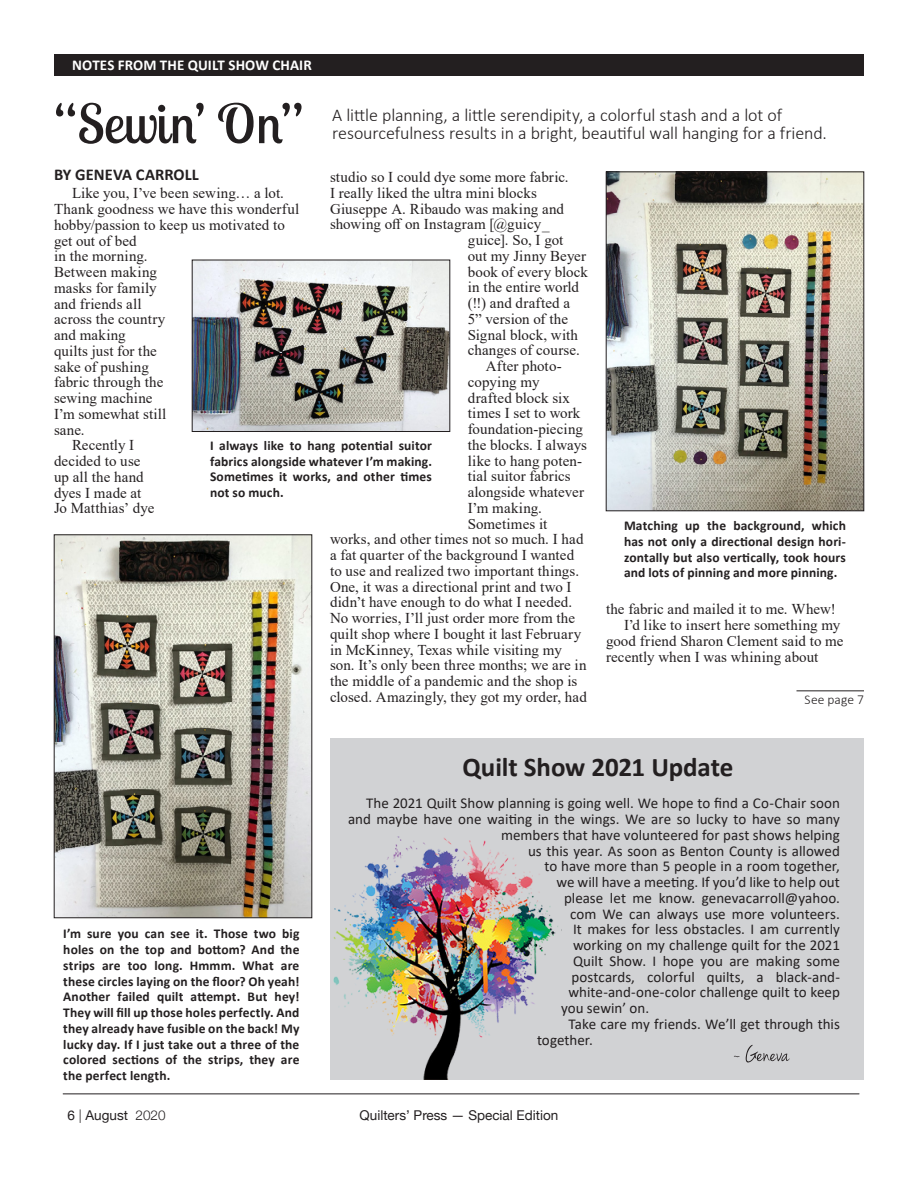
<style>
.page{position:relative;width:918px;height:1188px;background:#fff}
.page>*{position:absolute;margin:0;border:0;box-sizing:border-box;transform-origin:0 0}
.Main_Head_2{font:54px "Lobster Two";letter-spacing:-.005em;color:#231f20}
.Main_Head_2-2{font:700 27px "Calibri";letter-spacing:-.005em;color:#231f20}
.Main_Head_2-3{font:300 18px/18px "Calibri";letter-spacing:-.005em;color:#231f20}
.Main_Head_2-4{font:700 16.5px "Calibri";letter-spacing:.005em;color:#231f20}
.Main_Head_2-5{font:15px/15.8px "Times New Roman";letter-spacing:.005em;color:#231f20}
.Main_Head_2-6{font:15px/15.8px "Calibri";color:#231f20}
.Main_Head_2-7{font:700 15px "Calibri";letter-spacing:.005em;color:#fff}
.Main_Head_2-8{font:700 13.5px/15.8px "Calibri";letter-spacing:.01em;color:#231f20;text-align:justify}
.t1{font:13.5px "Helvetica Neue";color:#231f20}
.Main_Head_2-9{font:300 13.5px "Calibri";letter-spacing:.01em;color:#231f20}
.s1{font-weight:300}
</style>
<div class="page">
<hr style="left:63px;top:1094px;width:796px;height:1px;background:#231f20">
<img style="left:194px;top:262px;width:254px;height:168px">
<div style="left:192px;top:260px;width:258px;height:172px;border:1px solid #231f20"></div>
<img style="left:56px;top:537px;width:254px;height:379px">
<div style="left:54px;top:535px;width:258px;height:383px;border:1px solid #231f20"></div>
<div style="left:330px;top:738px;width:534px;height:342px;background:#d1d2d4"></div>
<svg style="left:734px;top:1045px;width:56px;height:17px"></svg>
<img style="left:608px;top:174px;width:254px;height:335px">
<div style="left:606px;top:172px;width:258px;height:339px;border:1px solid #231f20"></div>
<div style="left:54px;top:54px;width:810px;height:22px;background:#231f20"></div>
<img style="left:333px;top:836px;width:225px;height:244px">
<hr style="left:796px;top:691px;width:68px;height:1px;background:#231f20">
<p class="Main_Head_2-7" style="left:72px;top:54px;width:241px">NOTES FROM THE QUILT SHOW CHAIR</p>
<p class="Main_Head_2" style="left:54px;top:89px;width:251px">“Sewin’ On”</p>
<p class="Main_Head_2-3" style="left:332px;top:106px;width:496px">A little planning, a little serendipity, a colorful stash and a lot of resourcefulness results in a bright, beautiful wall hanging for a friend.</p>
<p class="Main_Head_2-4" style="left:54px;top:162px;width:146px">BY GENEVA CARROLL</p>
<p class="Main_Head_2-5" style="left:54px;top:185px;width:247px;text-indent:18px">Like you, I’ve been sewing… a lot.<br>Thank goodness we have this wonderful hobby/passion to keep us motivated to get out of bed<br>in the morning.<br>Between making<br>masks for family<br>and friends all<br>across the country<br>and making<br>quilts just for the<br>sake of pushing<br>fabric through the<br>sewing machine<br>I’m somewhat still<br>sane.</p>
<p class="Main_Head_2-5" style="left:54px;top:437px;width:102px;text-indent:18px">Recently I decided to use up all the hand dyes I made at<br>Jo Matthias’ dye</p>
<p class="Main_Head_2-5" style="left:330px;top:169px;width:240px">studio so I could dye some more fabric.</p>
<p class="Main_Head_2-5" style="left:330px;top:184px;width:209px">I really liked the ultra mini blocks</p>
<p class="Main_Head_2-5" style="left:330px;top:200px;width:235px">Giuseppe A. Ribaudo was making and</p>
<p class="Main_Head_2-5" style="left:330px;top:216px;width:221px">showing off on Instagram [@guicy_</p>
<p class="Main_Head_2-5" style="left:468px;top:232px;width:97px">guice]. So, I got</p>
<p class="Main_Head_2-5" style="left:468px;top:247px;width:120px">out my Jinny Beyer</p>
<p class="Main_Head_2-5" style="left:468px;top:263px;width:122px">book of every block</p>
<p class="Main_Head_2-5" style="left:468px;top:279px;width:113px">in the entire world</p>
<p class="Main_Head_2-5" style="left:468px;top:295px;width:104px">(!!) and drafted a</p>
<p class="Main_Head_2-5" style="left:468px;top:310px;width:102px">5” version of the</p>
<p class="Main_Head_2-5" style="left:468px;top:326px;width:112px">Signal block, with</p>
<p class="Main_Head_2-5" style="left:468px;top:342px;width:113px">changes of course.</p>
<p class="Main_Head_2-5" style="left:486px;top:358px;width:78px">After photo-</p>
<p class="Main_Head_2-5" style="left:468px;top:373px;width:73px">copying my</p>
<p class="Main_Head_2-5" style="left:468px;top:389px;width:104px">drafted block six</p>
<p class="Main_Head_2-5" style="left:468px;top:405px;width:114px">times I set to work</p>
<p class="Main_Head_2-5" style="left:468px;top:421px;width:117px">foundation-piecing</p>
<p class="Main_Head_2-5" style="left:468px;top:436px;width:121px">the blocks. I always</p>
<p class="Main_Head_2-5" style="left:468px;top:452px;width:116px">like to hang poten-</p>
<p class="Main_Head_2-5" style="left:468px;top:468px;width:104px">tial suitor fabrics</p>
<p class="Main_Head_2-5" style="left:468px;top:484px;width:118px">alongside whatever</p>
<p class="Main_Head_2-5" style="left:468px;top:499px;width:76px">I’m making.</p>
<p class="Main_Head_2-5" style="left:468px;top:515px;width:81px">Sometimes it</p>
<p class="Main_Head_2-5" style="left:330px;top:531px;width:255px">works, and other times not so much. I had</p>
<p class="Main_Head_2-5" style="left:330px;top:547px;width:246px">a fat quarter of the background I wanted</p>
<p class="Main_Head_2-5" style="left:330px;top:562px;width:251px">to use and realized two important things.</p>
<p class="Main_Head_2-5" style="left:330px;top:578px;width:243px">One, it was a directional print and two I</p>
<p class="Main_Head_2-5" style="left:330px;top:594px;width:244px">didn’t have enough to do what I needed.</p>
<p class="Main_Head_2-5" style="left:330px;top:610px;width:247px">No worries, I’ll just order more from the</p>
<p class="Main_Head_2-5" style="left:330px;top:625px;width:253px">quilt shop where I bought it last February</p>
<p class="Main_Head_2-5" style="left:330px;top:641px;width:233px">in McKinney, Texas while visiting my</p>
<p class="Main_Head_2-5" style="left:330px;top:657px;width:258px">son. It’s only been three months; we are in</p>
<p class="Main_Head_2-5" style="left:330px;top:673px;width:249px">the middle of a pandemic and the shop is</p>
<p class="Main_Head_2-5" style="left:330px;top:688px;width:258px">closed. Amazingly, they got my order, had</p>
<p class="Main_Head_2-8" style="left:210px;top:437px;width:224px">I always like to hang potential suitor fabrics alongside whatever I’m making.<br>Sometimes it works, and other times not so much.</p>
<p class="Main_Head_2-8" style="left:624px;top:518px;width:224px">Matching up the background, which has not only a directional design hori&shy;zontally but also vertically, took hours and lots of pinning and more pinning.</p>
<p class="Main_Head_2-5" style="left:606px;top:601px;width:231px">the fabric and mailed it to me. Whew!</p>
<p class="Main_Head_2-5" style="left:606px;top:617px;width:239px;text-indent:18px">I’d like to insert here something my good friend Sharon Clement said to me recently when I was whining about</p>
<p class="Main_Head_2-9" style="left:805px;top:691px;width:61px">See page 7</p>
<p class="Main_Head_2-8" style="left:63px;top:926px;width:238px">I’m sure you can see it. Those two big holes on the top and bottom? And the strips are too long. Hmmm. What are these circles laying on the floor? Oh yeah!<br>Another failed quilt attempt. But hey!<br>They will fill up those holes perfectly. And they already have fusible on the back! My lucky day. If I just take out a three of the colored sections of the strips, they are the perfect length.</p>
<p class="Main_Head_2-2" style="left:463px;top:748px;width:273px">Quilt Show 2021 Update</p>
<p class="Main_Head_2-6" style="left:366px;top:795px;width:475px">The 2021 Quilt Show planning is going well. We hope to find a Co-Chair soon</p>
<p class="Main_Head_2-6" style="left:348px;top:811px;width:493px">and maybe have one waiting in the wings. We are so lucky to have so many</p>
<p class="Main_Head_2-6" style="left:501px;top:827px;width:340px">members that have volunteered for past shows helping</p>
<p class="Main_Head_2-6" style="left:528px;top:842px;width:313px">us this year. As soon as Benton County is allowed</p>
<p class="Main_Head_2-6" style="left:544px;top:858px;width:297px">to have more than 5 people in a room together,</p>
<p class="Main_Head_2-6" style="left:556px;top:874px;width:285px">we will have a meeting. If you’d like to help out</p>
<p class="Main_Head_2-6" style="left:564px;top:890px;width:277px">please let me know. genevacarroll@yahoo.</p>
<p class="Main_Head_2-6" style="left:570px;top:905px;width:271px">com We can always use more volunteers.</p>
<p class="Main_Head_2-6" style="left:573px;top:921px;width:269px">It makes for less obstacles. I am currently</p>
<p class="Main_Head_2-6" style="left:573px;top:937px;width:268px">working on my challenge quilt for the 2021</p>
<p class="Main_Head_2-6" style="left:573px;top:953px;width:269px">Quilt Show. I hope you are making some</p>
<p class="Main_Head_2-6" style="left:572px;top:968px;width:270px">postcards, colorful quilts, a black-and-</p>
<p class="Main_Head_2-6" style="left:568px;top:984px;width:273px">white-and-one-color challenge quilt to keep</p>
<p class="Main_Head_2-6" style="left:561px;top:1000px;width:90px">you sewin’ on.</p>
<p class="Main_Head_2-6" style="left:537px;top:1016px;width:304px;text-indent:32px">Take care my friends. We’ll get through this together.</p>
<p class="t1" style="left:68px;top:1106px;width:100px">6 <span class="s1">|</span> August <span class="s1">2020</span></p>
<p class="t1" style="left:360px;top:1105px;width:200px">Quilters’ Press — Special Edition</p>
</div>
